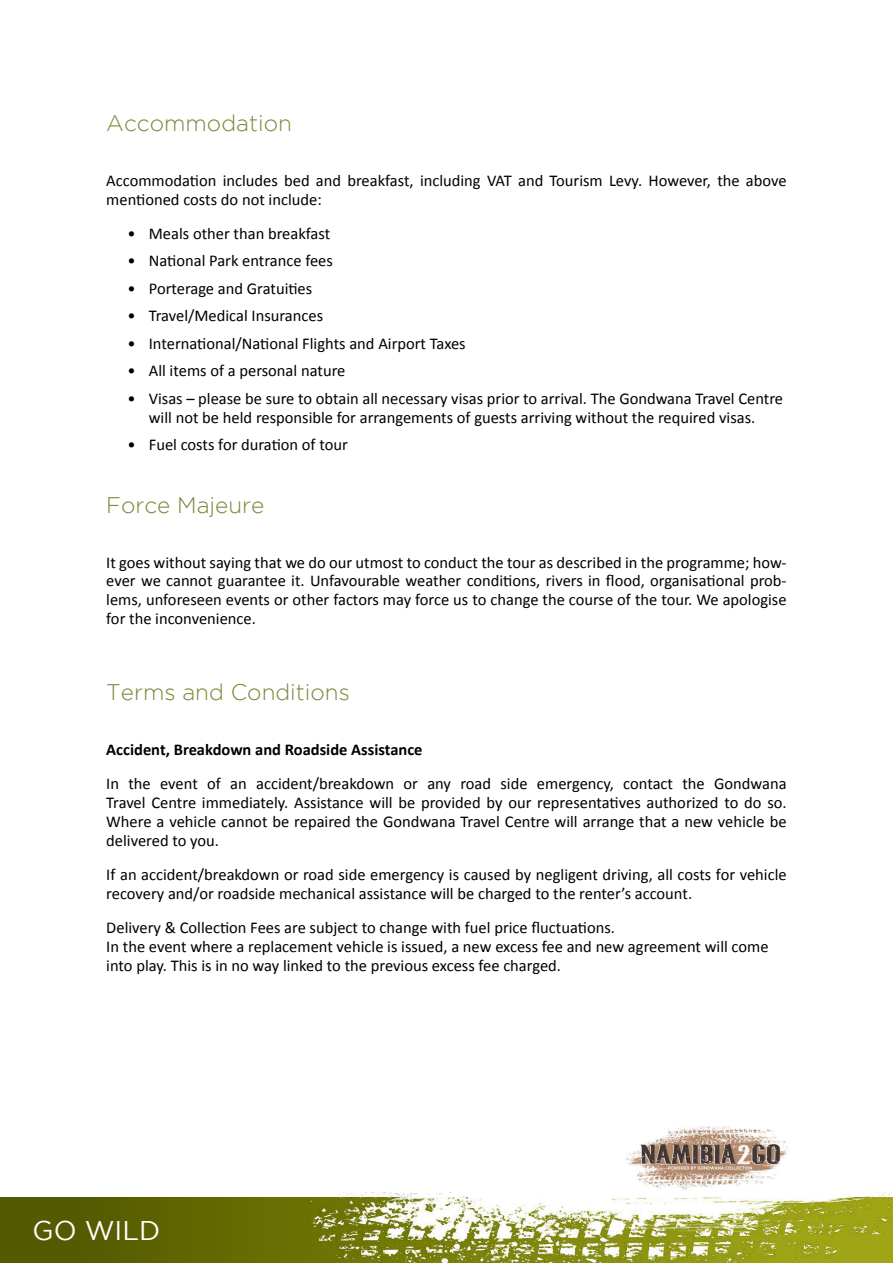
<style>
.page{position:relative;width:893px;height:1263px;background:#fff}
.page>*{position:absolute;margin:0;border:0;box-sizing:border-box;transform-origin:0 0}
.t1{font:27px "Gotham";color:#fff}
.t2{font:300 22.5px "Gotham";color:#788837}
.t3{font:16.5px/19px "Calibri";color:#000}
.t4{font:700 16.5px "Calibri";color:#000}
</style>
<div class="page">
<div style="left:0;top:1197px;width:893px;height:66px;background:linear-gradient(to bottom,#5a6100,#5a6100)"></div>
<img style="left:265px;top:1192px;width:628px;height:71px">
<img style="left:625px;top:1126px;width:162px;height:65px">
<h2 class="t2" style="left:106px;top:111px;width:187px">Accommodation</h2>
<p class="t3" style="left:106px;top:171px;width:682px">Accommodation includes bed and breakfast, including VAT and Tourism Levy. However, the above mentioned costs do not include:</p>
<p class="t3" style="left:128px;top:224px;width:204px">• Meals other than breakfast</p>
<p class="t3" style="left:128px;top:251px;width:207px">• National Park entrance fees</p>
<p class="t3" style="left:128px;top:279px;width:186px">• Porterage and Gratuities</p>
<p class="t3" style="left:128px;top:306px;width:197px">• Travel/Medical Insurances</p>
<p class="t3" style="left:128px;top:334px;width:340px">• International/National Flights and Airport Taxes</p>
<p class="t3" style="left:128px;top:361px;width:219px">• All items of a personal nature</p>
<p class="t3" style="left:128px;top:389px;width:657px;text-align:center">• Visas – please be sure to obtain all necessary visas prior to arrival. The Gondwana Travel Centre will not be held responsible for arrangements of guests arriving without the required visas.</p>
<p class="t3" style="left:128px;top:435px;width:222px">• Fuel costs for duration of tour</p>
<h2 class="t2" style="left:106px;top:493px;width:160px">Force Majeure</h2>
<p class="t3" style="left:106px;top:553px;width:682px;text-align:justify">It goes without saying that we do our utmost to conduct the tour as described in the programme; how&shy;ever we cannot guarantee it. Unfavourable weather conditions, rivers in flood, organisational prob&shy;lems, unforeseen events or other factors may force us to change the course of the tour. We apologise for the inconvenience.</p>
<h2 class="t2" style="left:106px;top:680px;width:245px">Terms and Conditions</h2>
<p class="t4" style="left:106px;top:739px;width:318px">Accident, Breakdown and Roadside Assistance</p>
<p class="t3" style="left:106px;top:774px;width:682px;text-align:justify">In the event of an accident/breakdown or any road side emergency, contact the Gondwana Travel Centre immediately. Assistance will be provided by our representatives authorized to do so.<br>Where a vehicle cannot be repaired the Gondwana Travel Centre will arrange that a new vehicle be delivered to you.</p>
<p class="t3" style="left:106px;top:865px;width:682px">If an accident/breakdown or road side emergency is caused by negligent driving, all costs for vehicle recovery and/or roadside mechanical assistance will be charged to the renter’s account.</p>
<p class="t3" style="left:106px;top:918px;width:664px">Delivery &amp; Collection Fees are subject to change with fuel price fluctuations.<br>In the event where a replacement vehicle is issued, a new excess fee and new agreement will come into play. This is in no way linked to the previous excess fee charged.</p>
<h1 class="t1" style="left:33px;top:1216px;width:129px">GO WILD</h1>
</div>
